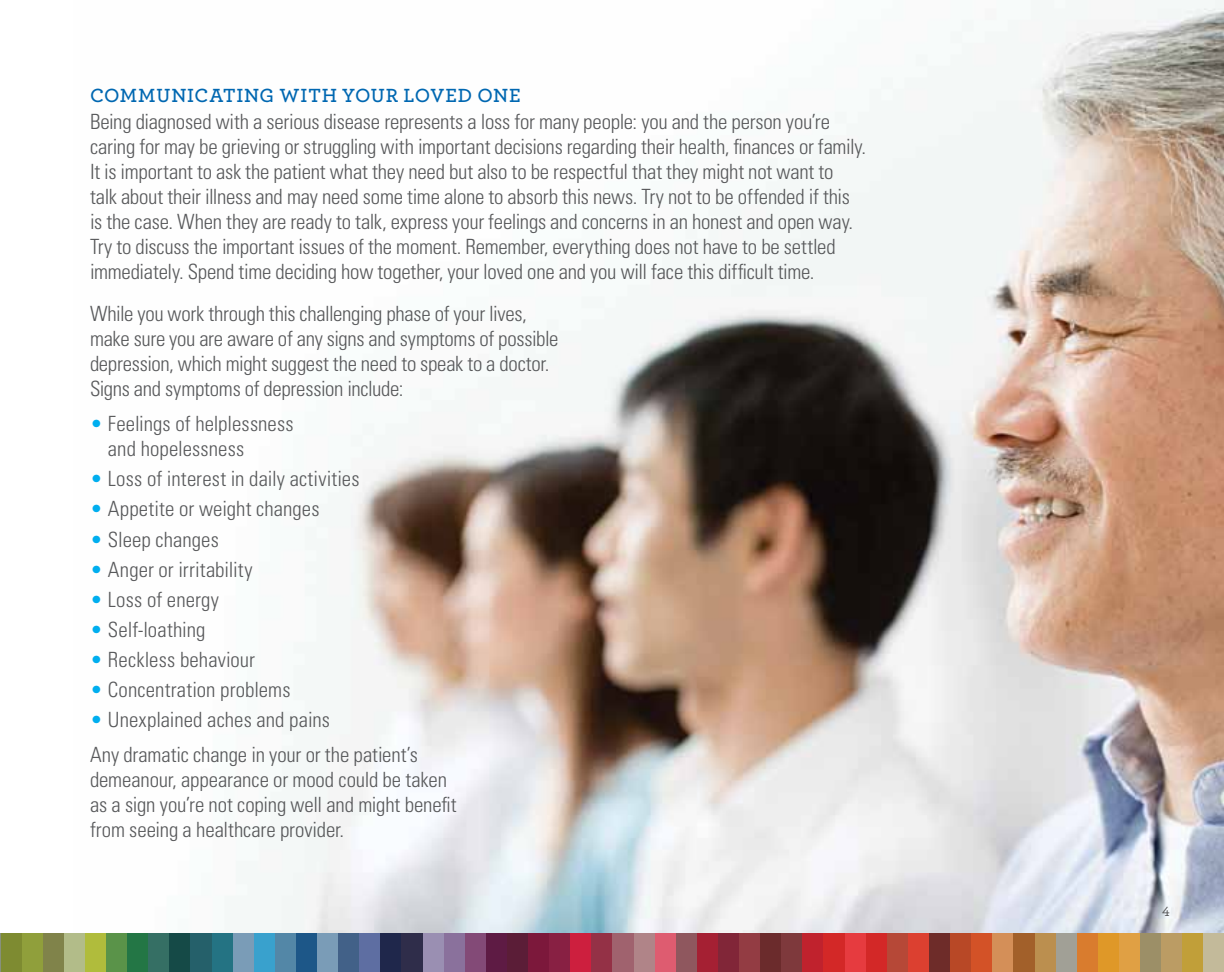
<style>
.page{position:relative;width:1224px;height:972px;background:#fff}
.page>*{position:absolute;margin:0;border:0;box-sizing:border-box;transform-origin:0 0}
.t1{font:300 condensed 21px/25px "Univers";letter-spacing:-.01em;color:#58595b}
.t2{font:300 condensed 21px "Univers";letter-spacing:.01em;color:#58595b}
.t3{font:600 20px "Archer";letter-spacing:.035em;color:#0067b1}
.t4{font:14px "Archer Medium LF";color:#58595b}
.s1{color:#00aeef}
</style>
<div class="page">
<img style="left:74px;top:0;width:1150px;height:934px">
<div style="left:1203px;top:934px;width:21px;height:38px;background:#c3ba9a"></div>
<div style="left:1182px;top:934px;width:21px;height:38px;background:#c19f39"></div>
<div style="left:1161px;top:934px;width:21px;height:38px;background:#bb9c64"></div>
<div style="left:1140px;top:934px;width:21px;height:38px;background:#9c8f67"></div>
<div style="left:1118px;top:934px;width:22px;height:38px;background:#e0a044"></div>
<div style="left:1097px;top:934px;width:21px;height:38px;background:#df9828"></div>
<div style="left:1076px;top:934px;width:21px;height:38px;background:#d97c2e"></div>
<div style="left:1055px;top:934px;width:21px;height:38px;background:#a1a096"></div>
<div style="left:1034px;top:934px;width:21px;height:38px;background:#bb8f4f"></div>
<div style="left:1013px;top:934px;width:21px;height:38px;background:#a2602a"></div>
<div style="left:992px;top:934px;width:21px;height:38px;background:#d48f58"></div>
<div style="left:971px;top:934px;width:21px;height:38px;background:#d35227"></div>
<div style="left:950px;top:934px;width:21px;height:38px;background:#b84826"></div>
<div style="left:929px;top:934px;width:21px;height:38px;background:#6e2c29"></div>
<div style="left:907px;top:934px;width:22px;height:38px;background:#dc4030"></div>
<div style="left:886px;top:934px;width:21px;height:38px;background:#b64837"></div>
<div style="left:865px;top:934px;width:21px;height:38px;background:#d32827"></div>
<div style="left:844px;top:934px;width:21px;height:38px;background:#e63b3f"></div>
<div style="left:823px;top:934px;width:21px;height:38px;background:#d32827"></div>
<div style="left:802px;top:934px;width:21px;height:38px;background:#c0222d"></div>
<div style="left:781px;top:934px;width:21px;height:38px;background:#7e393c"></div>
<div style="left:760px;top:934px;width:21px;height:38px;background:#6b2b2c"></div>
<div style="left:739px;top:934px;width:21px;height:38px;background:#933c43"></div>
<div style="left:718px;top:934px;width:21px;height:38px;background:#812638"></div>
<div style="left:696px;top:934px;width:22px;height:38px;background:#a52033"></div>
<div style="left:675px;top:934px;width:21px;height:38px;background:#8f575e"></div>
<div style="left:654px;top:934px;width:21px;height:38px;background:#de5c70"></div>
<div style="left:633px;top:934px;width:21px;height:38px;background:#b08488"></div>
<div style="left:612px;top:934px;width:21px;height:38px;background:#a0626e"></div>
<div style="left:591px;top:934px;width:21px;height:38px;background:#943146"></div>
<div style="left:570px;top:934px;width:21px;height:38px;background:#cd1f3e"></div>
<div style="left:549px;top:934px;width:21px;height:38px;background:#882043"></div>
<div style="left:528px;top:934px;width:21px;height:38px;background:#7c183b"></div>
<div style="left:506px;top:934px;width:22px;height:38px;background:#5b1d37"></div>
<div style="left:485px;top:934px;width:22px;height:38px;background:#5e1b44"></div>
<div style="left:464px;top:934px;width:21px;height:38px;background:#834a77"></div>
<div style="left:443px;top:934px;width:21px;height:38px;background:#8a719c"></div>
<div style="left:422px;top:934px;width:21px;height:38px;background:#9a8fb2"></div>
<div style="left:401px;top:934px;width:21px;height:38px;background:#2f2d4a"></div>
<div style="left:380px;top:934px;width:21px;height:38px;background:#1f274b"></div>
<div style="left:359px;top:934px;width:21px;height:38px;background:#5e6ea2"></div>
<div style="left:338px;top:934px;width:21px;height:38px;background:#426188"></div>
<div style="left:317px;top:934px;width:21px;height:38px;background:#7a9cb7"></div>
<div style="left:295px;top:934px;width:22px;height:38px;background:#1d5788"></div>
<div style="left:274px;top:934px;width:21px;height:38px;background:#5387a7"></div>
<div style="left:253px;top:934px;width:21px;height:38px;background:#39a1cd"></div>
<div style="left:232px;top:934px;width:21px;height:38px;background:#7a9cb7"></div>
<div style="left:211px;top:934px;width:21px;height:38px;background:#247383"></div>
<div style="left:190px;top:934px;width:21px;height:38px;background:#25606a"></div>
<div style="left:169px;top:934px;width:21px;height:38px;background:#154a47"></div>
<div style="left:148px;top:934px;width:21px;height:38px;background:#356f64"></div>
<div style="left:127px;top:934px;width:21px;height:38px;background:#237645"></div>
<div style="left:106px;top:934px;width:21px;height:38px;background:#5a9349"></div>
<div style="left:84px;top:934px;width:22px;height:38px;background:#b0bc3c"></div>
<div style="left:63px;top:934px;width:21px;height:38px;background:#b2bc89"></div>
<div style="left:42px;top:934px;width:21px;height:38px;background:#80834a"></div>
<div style="left:21px;top:934px;width:21px;height:38px;background:#909f3b"></div>
<div style="left:0;top:934px;width:21px;height:38px;background:#7e8b31"></div>
<p class="t3" style="left:90px;top:83px;width:432px">COMMUNICATING WITH YOUR LOVED ONE</p>
<p class="t1" style="left:90px;top:109px;width:778px">Being diagnosed with a serious disease represents a loss for many people: you and the person you’re caring for may be grieving or struggling with important decisions regarding their health, finances or family.<br>It is important to ask the patient what they need but also to be respectful that they might not want to<br>talk about their illness and may need some time alone to absorb this news. Try not to be offended if this is the case. When they are ready to talk, express your feelings and concerns in an honest and open way.<br>Try to discuss the important issues of the moment. Remember, everything does not have to be settled immediately. Spend time deciding how together, your loved one and you will face this difficult time.</p>
<p class="t1" style="left:90px;top:300px;width:470px">While you work through this challenging phase of your lives, make sure you are aware of any signs and symptoms of possible depression, which might suggest the need to speak to a doctor.<br>Signs and symptoms of depression include:</p>
<p class="t1" style="left:108px;top:411px;width:187px;text-indent:-18px"><span class="s1">•</span> Feelings of helplessness and hopelessness</p>
<p class="t2" style="left:90px;top:466px;width:271px"><span class="s1">•</span> Loss of interest in daily activities</p>
<p class="t1" style="left:90px;top:496px;width:231px"><span class="s1">•</span> Appetite or weight changes</p>
<p class="t1" style="left:90px;top:526px;width:130px"><span class="s1">•</span> Sleep changes</p>
<p class="t1" style="left:90px;top:556px;width:164px"><span class="s1">•</span> Anger or irritability</p>
<p class="t2" style="left:90px;top:587px;width:131px"><span class="s1">•</span> Loss of energy</p>
<p class="t1" style="left:90px;top:616px;width:117px"><span class="s1">•</span> Self-loathing</p>
<p class="t1" style="left:90px;top:646px;width:167px"><span class="s1">•</span> Reckless behaviour</p>
<p class="t1" style="left:90px;top:676px;width:202px"><span class="s1">•</span> Concentration problems</p>
<p class="t1" style="left:90px;top:701px;width:329px;line-height:35.8px"><span class="s1">•</span> Unexplained aches and pains<br>Any dramatic change in your or the patient’s</p>
<p class="t1" style="left:90px;top:767px;width:368px">demeanour, appearance or mood could be taken as a sign you’re not coping well and might benefit from seeing a healthcare provider.</p>
<p class="t4" style="left:1162px;top:902px;width:9px">4</p>
</div>
